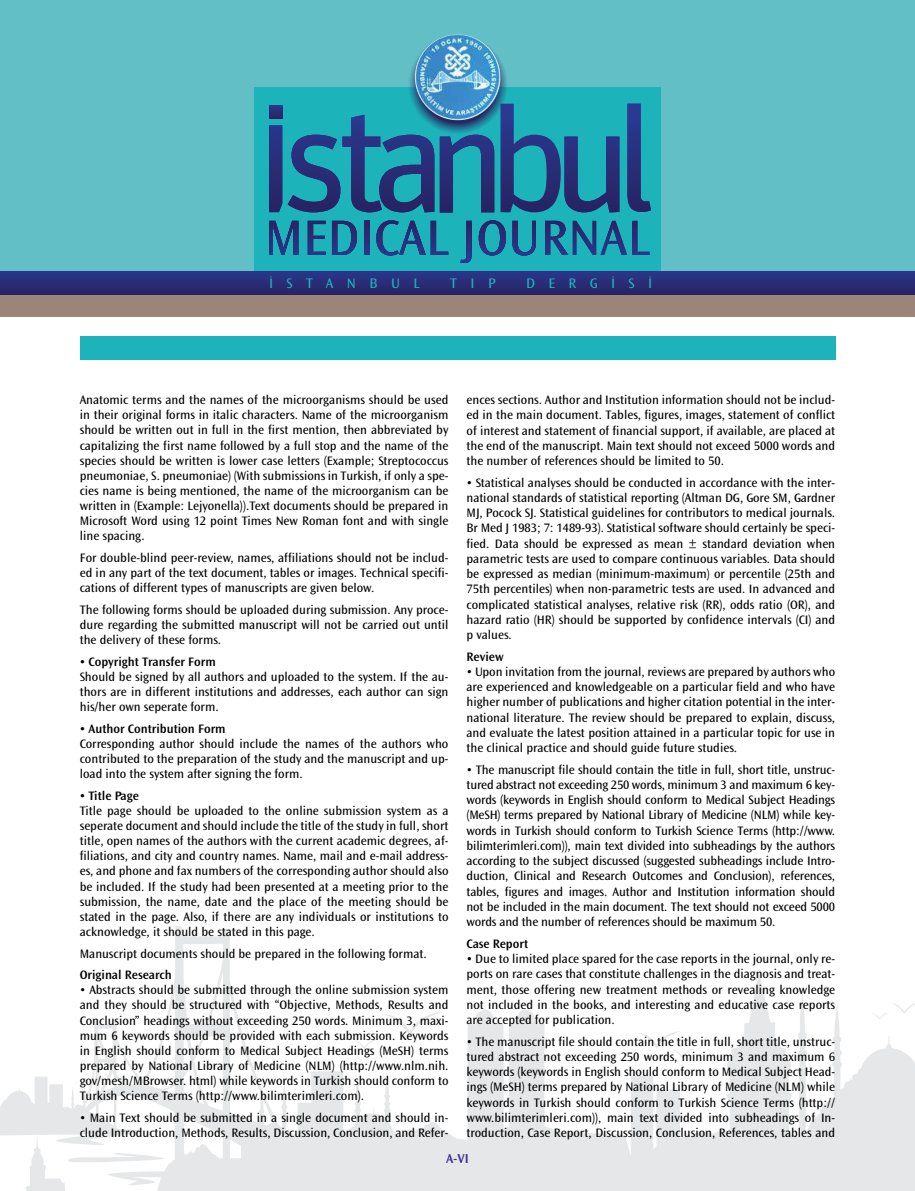
<style>
.page{position:relative;width:915px;height:1191px;background:#fff}
.page>*{position:absolute;margin:0;border:0;box-sizing:border-box;transform-origin:0 0}
.t1{font:14.4px "Ocean Sans TU";letter-spacing:.93em;color:#1cb3bb}
.t2{font:600 13.5px "Ocean Sans TU";color:#3b3092}
.t3{font:12.75px/15.3px "Ocean Sans TU";color:#000;text-align:justify}
.t4{font:600 12.75px "Ocean Sans TU";color:#000}
</style>
<div class="page">
<div style="left:0;top:0;width:914px;height:317px;background:#62bfc6"></div>
<div style="left:0;top:294px;width:914px;height:23px;background:#9b8579"></div>
<div style="left:254px;top:87px;width:406px;height:206px;background:#1cb3bb"></div>
<svg style="left:0;top:271px;width:914px;height:23px;background:#292d77"></svg>
<svg style="left:500px;top:104px;width:119px;height:108px"></svg>
<svg style="left:627px;top:104px;width:23px;height:108px"></svg>
<svg style="left:269px;top:221px;width:29px;height:34px"></svg>
<svg style="left:308px;top:221px;width:17px;height:34px"></svg>
<svg style="left:332px;top:221px;width:25px;height:34px"></svg>
<svg style="left:364px;top:221px;width:5px;height:34px"></svg>
<svg style="left:376px;top:220px;width:72px;height:35px"></svg>
<svg style="left:460px;top:221px;width:11px;height:42px"></svg>
<svg style="left:478px;top:220px;width:27px;height:35px"></svg>
<svg style="left:512px;top:221px;width:23px;height:34px"></svg>
<svg style="left:545px;top:221px;width:104px;height:34px"></svg>
<svg style="left:269px;top:105px;width:13px;height:10px"></svg>
<svg style="left:269px;top:115px;width:225px;height:98px"></svg>
<svg style="left:407px;top:34px;width:100px;height:100px"></svg>
<img style="left:414px;top:34px;width:86px;height:86px;border-radius:43px">
<svg style="left:0;top:926px;width:914px;height:265px"></svg>
<svg style="left:25px;top:1130px;width:43px;height:61px"></svg>
<div style="left:80px;top:336px;width:754px;height:24px;background:#1cb3bb"></div>
<p class="t1" style="left:269px;top:275px;width:152px">İSTANBUL</p>
<p class="t1" style="left:450px;top:275px;width:47px">TIP</p>
<p class="t1" style="left:526px;top:275px;width:128px">DERGİSİ</p>
<p class="t3" style="left:80px;top:392px;width:370px">Anatomic terms and the names of the microorganisms should be used in their original forms in italic characters. Name of the microorganism should be written out in full in the first mention, then abbreviated by capitalizing the first name followed by a full stop and the name of the species should be written is lower case letters (Example; Streptococcus pneumoniae, S. pneumoniae) (With submissions in Turkish, if only a spe&shy;cies name is being mentioned, the name of the microorganism can be written in (Example: Lejyonella)).Text documents should be prepared in Microsoft Word using 12 point Times New Roman font and with single line spacing.</p>
<p class="t3" style="left:80px;top:550px;width:370px">For double-blind peer-review, names, affiliations should not be includ&shy;ed in any part of the text document, tables or images. Technical specifi&shy;cations of different types of manuscripts are given below.</p>
<p class="t3" style="left:80px;top:602px;width:370px">The following forms should be uploaded during submission. Any proce&shy;dure regarding the submitted manuscript will not be carried out until the delivery of these forms.</p>
<p class="t4" style="left:80px;top:654px;width:138px">• Copyright Transfer Form</p>
<p class="t3" style="left:80px;top:669px;width:370px">Should be signed by all authors and uploaded to the system. If the au&shy;thors are in different institutions and addresses, each author can sign his/her own seperate form.</p>
<p class="t4" style="left:80px;top:721px;width:147px">• Author Contribution Form</p>
<p class="t3" style="left:80px;top:736px;width:370px">Corresponding author should include the names of the authors who contributed to the preparation of the study and the manuscript and up&shy;load into the system after signing the form.</p>
<p class="t4" style="left:80px;top:788px;width:61px">• Title Page</p>
<p class="t3" style="left:80px;top:803px;width:370px">Title page should be uploaded to the online submission system as a seperate document and should include the title of the study in full, short title, open names of the authors with the current academic degrees, af&shy;filiations, and city and country names. Name, mail and e-mail address&shy;es, and phone and fax numbers of the corresponding author should also be included. If the study had been presented at a meeting prior to the submission, the name, date and the place of the meeting should be stated in the page. Also, if there are any individuals or institutions to acknowledge, it should be stated in this page.</p>
<p class="t3" style="left:80px;top:945px;width:348px">Manuscript documents should be prepared in the following format.</p>
<p class="t4" style="left:80px;top:967px;width:93px">Original Research</p>
<p class="t3" style="left:80px;top:982px;width:370px">• Abstracts should be submitted through the online submission system and they should be structured with “Objective, Methods, Results and Conclusion” headings without exceeding 250 words. Minimum 3, maxi&shy;mum 6 keywords should be provided with each submission. Keywords in English should conform to Medical Subject Headings (MeSH) terms prepared by National Library of Medicine (NLM) (http://www.nlm.nih. gov/mesh/MBrowser. html) while keywords in Turkish should conform to Turkish Science Terms (http://www.bilimterimleri.com).</p>
<p class="t3" style="left:80px;top:1110px;width:370px">• Main Text should be submitted in a single document and should in&shy;clude Introduction, Methods, Results, Discussion, Conclusion, and Refer-</p>
<p class="t3" style="left:466px;top:392px;width:370px">ences sections. Author and Institution information should not be includ&shy;ed in the main document. Tables, figures, images, statement of conflict of interest and statement of financial support, if available, are placed at the end of the manuscript. Main text should not exceed 5000 words and the number of references should be limited to 50.</p>
<p class="t3" style="left:466px;top:475px;width:370px">• Statistical analyses should be conducted in accordance with the inter&shy;national standards of statistical reporting (Altman DG, Gore SM, Gardner MJ, Pocock SJ. Statistical guidelines for contributors to medical journals.<br>Br Med J 1983; 7: 1489-93). Statistical software should certainly be speci&shy;fied. Data should be expressed as mean ± standard deviation when parametric tests are used to compare continuous variables. Data should be expressed as median (minimum-maximum) or percentile (25th and 75th percentiles) when non-parametric tests are used. In advanced and complicated statistical analyses, relative risk (RR), odds ratio (OR), and hazard ratio (HR) should be supported by confidence intervals (CI) and p values.</p>
<p class="t4" style="left:466px;top:649px;width:39px">Review</p>
<p class="t3" style="left:466px;top:664px;width:370px">• Upon invitation from the journal, reviews are prepared by authors who are experienced and knowledgeable on a particular field and who have higher number of publications and higher citation potential in the inter&shy;national literature. The review should be prepared to explain, discuss, and evaluate the latest position attained in a particular topic for use in the clinical practice and should guide future studies.</p>
<p class="t3" style="left:466px;top:762px;width:370px">• The manuscript file should contain the title in full, short title, unstruc&shy;tured abstract not exceeding 250 words, minimum 3 and maximum 6 key&shy;words (keywords in English should conform to Medical Subject Headings (MeSH) terms prepared by National Library of Medicine (NLM) while key&shy;words in Turkish should conform to Turkish Science Terms (http://www. bilimterimleri.com)), main text divided into subheadings by the authors according to the subject discussed (suggested subheadings include Intro&shy;duction, Clinical and Research Outcomes and Conclusion), references, tables, figures and images. Author and Institution information should not be included in the main document. The text should not exceed 5000 words and the number of references should be maximum 50.</p>
<p class="t4" style="left:466px;top:936px;width:63px">Case Report</p>
<p class="t3" style="left:466px;top:951px;width:370px">• Due to limited place spared for the case reports in the journal, only re&shy;ports on rare cases that constitute challenges in the diagnosis and treat&shy;ment, those offering new treatment methods or revealing knowledge not included in the books, and interesting and educative case reports are accepted for publication.</p>
<p class="t3" style="left:466px;top:1033px;width:370px">• The manuscript file should contain the title in full, short title, unstruc&shy;tured abstract not exceeding 250 words, minimum 3 and maximum 6 keywords (keywords in English should conform to Medical Subject Head&shy;ings (MeSH) terms prepared by National Library of Medicine (NLM) while keywords in Turkish should conform to Turkish Science Terms (http:// www.bilimterimleri.com)), main text divided into subheadings of In&shy;troduction, Case Report, Discussion, Conclusion, References, tables and</p>
<p class="t2" style="left:446px;top:1150px;width:24px">A-VI</p>
</div>
